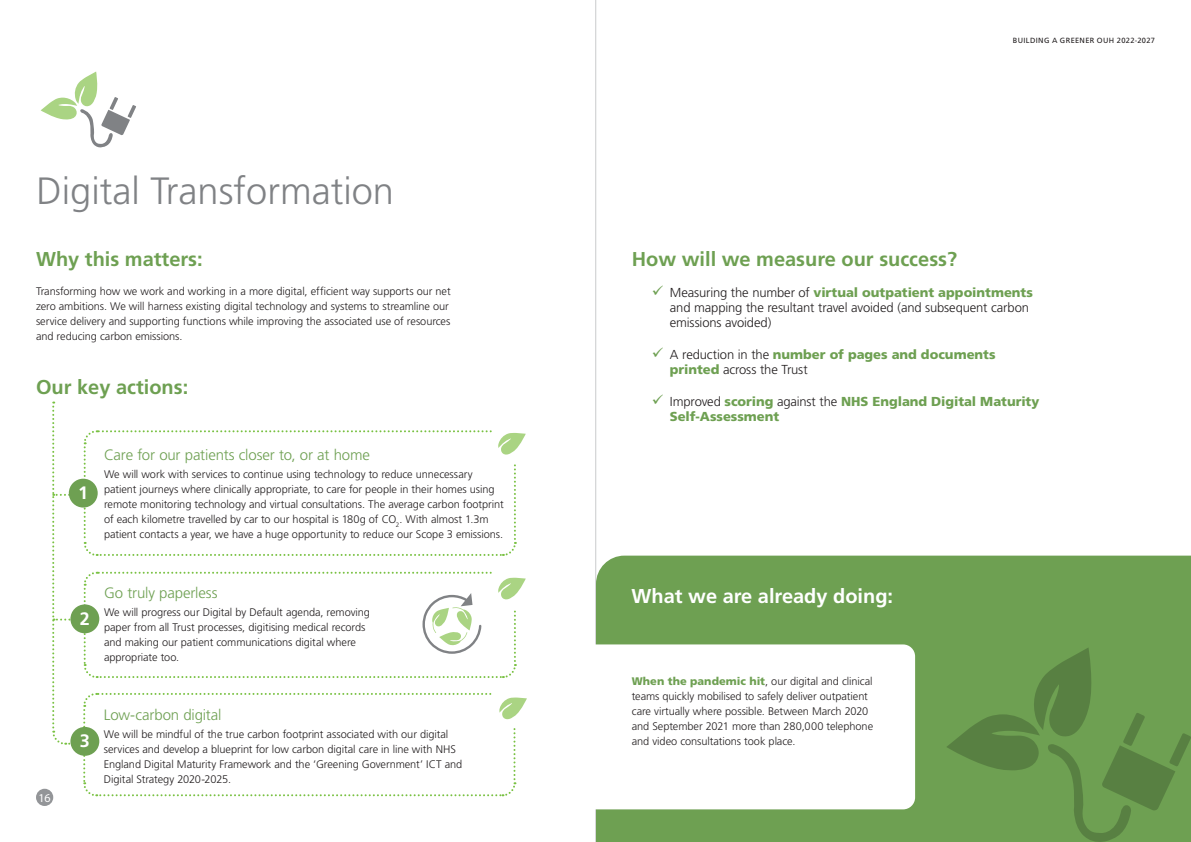
<style>
.page{position:relative;width:1191px;height:842px;background:#fff}
.page>*{position:absolute;margin:0;border:0;box-sizing:border-box;transform-origin:0 0}
.t1{font:300 38px "Frutiger";color:#808285}
.t2{font:700 20px "Frutiger";color:#6ea052}
.t3{font:700 20px "Frutiger";color:#fff}
.t4{font:700 18px "Frutiger";color:#fff}
.t5{font:300 15px "Frutiger";letter-spacing:-.01em;color:#6ea052}
.t6{font:900 13px/15px "Frutiger";color:#6ea052}
.t7{font:300 13px/15px "Frutiger";letter-spacing:-.01em;color:#231f20}
.t8{font:12px "Myriad Pro";color:#fff}
.t9{font:300 11px/15px "Frutiger";letter-spacing:-.005em;color:#231f20}
.t10{font:7.5px "Frutiger";letter-spacing:.045em;color:#231f20}
.s1{color:#6ea052}
.s2{font-weight:900;color:#6ea052}
.s3{font-weight:300;color:#231f20}
</style>
<div class="page">
<div style="left:36px;top:789px;width:17px;height:17px;background:#939598;border-radius:50%"></div>
<hr style="left:595px;top:0;width:1px;height:842px;background:#939598">
<div style="left:596px;top:556px;width:595px;height:286px;background:#6ea052"></div>
<div style="left:573px;top:644px;width:342px;height:165px;background:#fff;border-radius:12px"></div>
<svg style="left:41px;top:72px;width:95px;height:76px"></svg>
<svg style="left:51px;top:402px;width:476px;height:395px"></svg>
<svg style="left:946px;top:647px;width:245px;height:195px;background:#68984e"></svg>
<h1 class="t1" style="left:36px;top:170px;width:359px">Digital Transformation</h1>
<h2 class="t2" style="left:36px;top:247px;width:168px">Why this matters:</h2>
<p class="t9" style="left:36px;top:284px;width:416px">Transforming how we work and working in a more digital, efficient way supports our net zero ambitions. We will harness existing digital technology and systems to streamline our service delivery and supporting functions while improving the associated use of resources and reducing carbon emissions.</p>
<h2 class="t2" style="left:36px;top:375px;width:154px">Our key actions:</h2>
<p class="t8" style="left:38px;top:790px;width:14px">16</p>
<h3 class="t4" style="left:78px;top:482px;width:12px">1</h3>
<h3 class="t5" style="left:104px;top:446px;width:267px">Care for our patients closer to, or at home</h3>
<p class="t9" style="left:104px;top:467px;width:401px">We will work with services to continue using technology to reduce unnecessary patient journeys where clinically appropriate, to care for people in their homes using remote monitoring technology and virtual consultations. The average carbon footprint of each kilometre travelled by car to our hospital is 180g of CO<sub>2</sub>. With almost 1.3m patient contacts a year, we have a huge opportunity to reduce our Scope 3 emissions.</p>
<h3 class="t4" style="left:80px;top:608px;width:12px">2</h3>
<h3 class="t5" style="left:104px;top:584px;width:115px">Go truly paperless</h3>
<p class="t9" style="left:104px;top:604px;width:267px">We will progress our Digital by Default agenda, removing paper from all Trust processes, digitising medical records and making our patient communications digital where appropriate too.</p>
<h3 class="t4" style="left:80px;top:730px;width:12px">3</h3>
<h3 class="t5" style="left:104px;top:706px;width:119px">Low-carbon digital</h3>
<p class="t9" style="left:104px;top:726px;width:360px">We will be mindful of the true carbon footprint associated with our digital services and develop a blueprint for low carbon digital care in line with NHS England Digital Maturity Framework and the ‘Greening Government’ ICT and Digital Strategy 2020-2025.</p>
<p class="t10" style="left:1012px;top:36px;width:144px">BUILDING A GREENER OUH 2022-2027</p>
<h2 class="t2" style="left:632px;top:247px;width:327px">How will we measure our success?</h2>
<p class="t7" style="left:670px;top:285px;width:364px;text-indent:-18px"><span class="s1">✓</span> Measuring the number of <span class="s2">virtual outpatient appointments </span>and mapping the resultant travel avoided (and subsequent carbon emissions avoided)</p>
<p class="t6" style="left:670px;top:346px;width:327px;text-indent:-18px">✓ <span class="s3">A reduction in the</span> number of pages and documents printed <span class="s3">across the Trust</span></p>
<p class="t6" style="left:670px;top:393px;width:371px;text-indent:-18px">✓ <span class="s3">Improved</span> scoring <span class="s3">against the</span> NHS England Digital Maturity<br>Self-Assessment</p>
<h2 class="t3" style="left:631px;top:584px;width:263px">What we are already doing:</h2>
<p class="t9" style="left:632px;top:673px;width:243px"><span class="s2">When the pandemic hit</span>, our digital and clinical teams quickly mobilised to safely deliver outpatient care virtually where possible. Between March 2020 and September 2021 more than 280,000 telephone and video consultations took place.</p>
</div>
